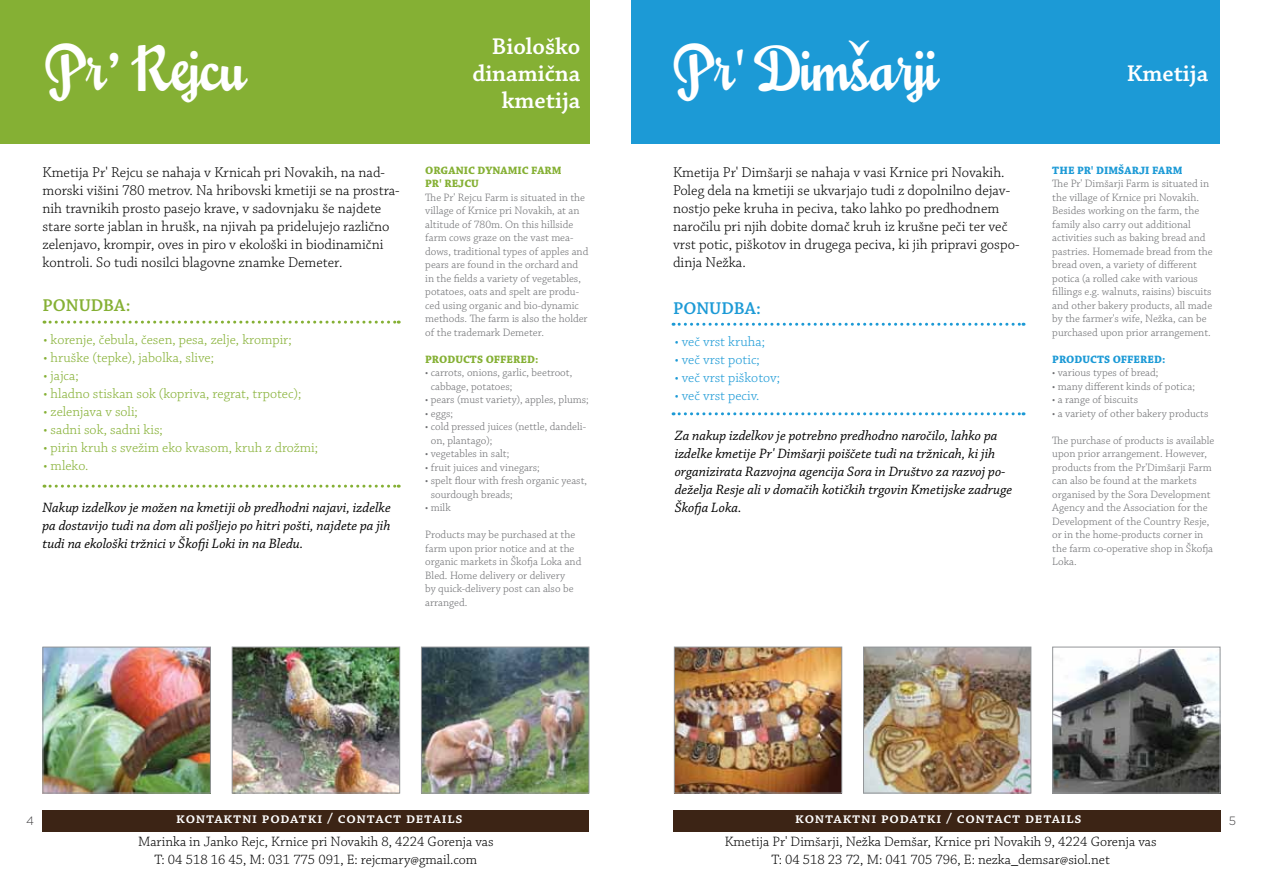
<style>
.page{position:relative;width:1263px;height:893px;background:#fff}
.page>*{position:absolute;margin:0;border:0;box-sizing:border-box;transform-origin:0 0}
.t1{font:52.5px "Mousse Script";letter-spacing:-.01em;color:#fff;scale:.9 1}
.t2{font:600 24px/27px "Chaparral Pro";color:#fff;text-align:right}
.t3{font:600 18px "Chaparral Pro";color:#85b034}
.t4{font:600 18px "Chaparral Pro";color:#1c9ad6}
.t5{font:300 15px/18px "Chaparral Pro";color:#000}
.t6{font:600 15px "Chaparral Pro";letter-spacing:.05em;color:#fff}
.t7{font:italic 14.25px/18px "Chaparral Pro";color:#000;text-align:justify}
.t8{font:300 14.25px/17.1px "Chaparral Pro";color:#000;text-align:center}
.t9{font:300 14.25px "Chaparral Pro";color:#85b034}
.t10{font:300 14.25px "Chaparral Pro";color:#1c9ad6}
.t11{font:300 12px "Gotham OT";color:#414042}
.t12{font:300 11.25px/13.5px "Chaparral Pro";color:#6d6e71}
.t13{font:700 11.25px/13.5px "Chaparral Pro";color:#85b034}
.t14{font:700 11.25px "Chaparral Pro";color:#1c9ad6}
</style>
<div class="page">
<div style="left:43px;top:810px;width:546px;height:21px;background:#3c2415"></div>
<div style="left:0;top:0;width:589px;height:144px;background:#85b034"></div>
<svg style="left:44px;top:321px;width:355px;height:3px"></svg>
<svg style="left:44px;top:485px;width:355px;height:3px"></svg>
<img style="left:45px;top:649px;width:164px;height:142px">
<div style="left:43px;top:647px;width:168px;height:146px;border:1px solid #939598"></div>
<img style="left:234px;top:649px;width:164px;height:142px">
<div style="left:232px;top:647px;width:168px;height:146px;border:1px solid #939598"></div>
<img style="left:423px;top:649px;width:164px;height:142px">
<div style="left:421px;top:647px;width:168px;height:146px;border:1px solid #939598"></div>
<div style="left:673px;top:810px;width:547px;height:21px;background:#3c2415"></div>
<div style="left:631px;top:0;width:589px;height:144px;background:#1c9ad6"></div>
<svg style="left:673px;top:323px;width:351px;height:3px"></svg>
<svg style="left:673px;top:412px;width:351px;height:3px"></svg>
<img style="left:676px;top:649px;width:164px;height:142px">
<div style="left:674px;top:647px;width:168px;height:146px;border:1px solid #939598"></div>
<img style="left:865px;top:649px;width:164px;height:142px">
<div style="left:863px;top:647px;width:168px;height:146px;border:1px solid #939598"></div>
<img style="left:1054px;top:649px;width:164px;height:142px">
<div style="left:1052px;top:647px;width:168px;height:146px;border:1px solid #939598"></div>
<h1 class="t1" style="left:45px;top:24px;width:224px">Pr’ Rejcu</h1>
<h2 class="t2" style="left:472px;top:33px;width:110px">Biološko dinamična kmetija</h2>
<h1 class="t1" style="left:674px;top:24px;width:295px">Pr' Dimšarji</h1>
<h2 class="t2" style="left:1127px;top:60px;width:83px">Kmetija</h2>
<p class="t5" style="left:43px;top:164px;width:359px">Kmetija Pr' Rejcu se nahaja v Krnicah pri Novakih, na nad&shy;morski višini 780 metrov. Na hribovski kmetiji se na prostra&shy;nih travnikih prosto pasejo krave, v sadovnjaku še najdete stare sorte jablan in hrušk, na njivah pa pridelujejo različno zelenjavo, krompir, oves in piro v ekološki in biodinamični kontroli. So tudi nosilci blagovne znamke Demeter.</p>
<p class="t13" style="left:425px;top:164px;width:138px">ORGANIC DYNAMIC FARM<br>PR' REJCU</p>
<p class="t12" style="left:425px;top:191px;width:165px">The Pr' Rejcu Farm is situated in the village of Krnice pri Novakih, at an altitude of 780m. On this hillside farm cows graze on the vast mea&shy;dows, traditional types of apples and pears are found in the orchard and in the fields a variety of vegetables, potatoes, oats and spelt are produ&shy;ced using organic and bio-dynamic methods. The farm is also the holder of the trademark Demeter.</p>
<p class="t13" style="left:425px;top:353px;width:115px">PRODUCTS OFFERED:</p>
<p class="t12" style="left:431px;top:366px;width:143px;text-indent:-6px">• carrots, onions, garlic, beetroot, cabbage, potatoes;</p>
<p class="t12" style="left:425px;top:393px;width:165px">• pears (must variety), apples, plums;</p>
<p class="t12" style="left:425px;top:407px;width:29px">• eggs;</p>
<p class="t12" style="left:431px;top:420px;width:157px;text-indent:-6px">• cold pressed juices (nettle, dandeli&shy;on, plantago);</p>
<p class="t12" style="left:425px;top:447px;width:86px">• vegetables in salt;</p>
<p class="t12" style="left:425px;top:461px;width:116px">• fruit juices and vinegars;</p>
<p class="t12" style="left:431px;top:474px;width:158px;text-indent:-6px">• spelt flour with fresh organic yeast, sourdough breads;</p>
<p class="t12" style="left:425px;top:501px;width:27px">• milk</p>
<p class="t12" style="left:425px;top:528px;width:158px">Products may be purchased at the farm upon prior notice and at the organic markets in Škofja Loka and<br>Bled. Home delivery or delivery<br>by quick-delivery post can also be arranged.</p>
<h3 class="t3" style="left:43px;top:295px;width:89px">PONUDBA:</h3>
<p class="t9" style="left:44px;top:332px;width:250px">• korenje, čebula, česen, pesa, zelje, krompir;</p>
<p class="t9" style="left:44px;top:350px;width:172px">• hruške (tepke), jabolka, slive;</p>
<p class="t9" style="left:44px;top:368px;width:37px">• jajca;</p>
<p class="t9" style="left:44px;top:386px;width:259px">• hladno stiskan sok (kopriva, regrat, trpotec);</p>
<p class="t9" style="left:44px;top:404px;width:96px">• zelenjava v soli;</p>
<p class="t9" style="left:44px;top:422px;width:121px">• sadni sok, sadni kis;</p>
<p class="t9" style="left:44px;top:440px;width:276px">• pirin kruh s svežim eko kvasom, kruh z drožmi;</p>
<p class="t9" style="left:44px;top:458px;width:46px">• mleko.</p>
<p class="t7" style="left:43px;top:499px;width:350px">Nakup izdelkov je možen na kmetiji ob predhodni najavi, izdelke pa dostavijo tudi na dom ali pošljejo po hitri pošti, najdete pa jih tudi na ekološki tržnici v Škofji Loki in na Bledu.</p>
<p class="t5" style="left:673px;top:164px;width:348px">Kmetija Pr' Dimšarji se nahaja v vasi Krnice pri Novakih.<br>Poleg dela na kmetiji se ukvarjajo tudi z dopolnilno dejav&shy;nostjo peke kruha in peciva, tako lahko po predhodnem naročilu pri njih dobite domač kruh iz krušne peči ter več vrst potic, piškotov in drugega peciva, ki jih pripravi gospo&shy;dinja Nežka.</p>
<p class="t14" style="left:1052px;top:164px;width:80px">THE PR' DIMŠARJI</p>
<p class="t14" style="left:1152px;top:164px;width:16px">FARM</p>
<p class="t12" style="left:1052px;top:177px;width:162px">The Pr' Dimšarji Farm is situated in the village of Krnice pri Novakih.<br>Besides working on the farm, the family also carry out additional activities such as baking bread and pastries. Homemade bread from the bread oven, a variety of different potica (a rolled cake with various fillings e.g. walnuts, raisins) biscuits and other bakery products, all made by the farmer's wife, Nežka, can be purchased upon prior arrangement.</p>
<p class="t14" style="left:1052px;top:353px;width:115px">PRODUCTS OFFERED:</p>
<p class="t12" style="left:1052px;top:366px;width:108px">• various types of bread;</p>
<p class="t12" style="left:1052px;top:380px;width:144px">• many different kinds of potica;</p>
<p class="t12" style="left:1052px;top:393px;width:87px">• a range of biscuits</p>
<p class="t12" style="left:1052px;top:407px;width:158px">• a variety of other bakery products</p>
<p class="t12" style="left:1052px;top:434px;width:164px">The purchase of products is available upon prior arrangement. However, products from the Pr'Dimšarji Farm can also be found at the markets organised by the Sora Development<br>Agency and the Association for the<br>Development of the Country Resje, or in the home-products corner in the farm co-operative shop in Škofja<br>Loka.</p>
<h3 class="t4" style="left:673px;top:298px;width:89px">PONUDBA:</h3>
<p class="t10" style="left:675px;top:334px;width:92px">• več vrst kruha;</p>
<p class="t10" style="left:675px;top:352px;width:87px">• več vrst potic;</p>
<p class="t10" style="left:675px;top:370px;width:107px">• več vrst piškotov;</p>
<p class="t10" style="left:675px;top:388px;width:86px">• več vrst peciv.</p>
<p class="t7" style="left:675px;top:427px;width:339px;text-align:left">Za nakup izdelkov je potrebno predhodno naročilo, lahko pa izdelke kmetije Pr' Dimšarji poiščete tudi na tržnicah, ki jih organizirata Razvojna agencija Sora in Društvo za razvoj po&shy;deželja Resje ali v domačih kotičkih trgovin Kmetijske zadruge Škofja Loka.</p>
<p class="t11" style="left:26px;top:814px;width:9px">4</p>
<h3 class="t6" style="left:176px;top:810px;width:288px">kontaktni podatki / contact details</h3>
<p class="t8" style="left:138px;top:834px;width:357px">Marinka in Janko Rejc, Krnice pri Novakih 8, 4224 Gorenja vas<br>T: 04 518 16 45, M: 031 775 091, E: rejcmary@gmail.com</p>
<h3 class="t6" style="left:795px;top:810px;width:288px">kontaktni podatki / contact details</h3>
<p class="t8" style="left:725px;top:834px;width:433px">Kmetija Pr' Dimšarji, Nežka Demšar, Krnice pri Novakih 9, 4224 Gorenja vas<br>T: 04 518 23 72, M: 041 705 796, E: nezka_demsar@siol.net</p>
<p class="t11" style="left:1229px;top:814px;width:9px">5</p>
</div>
